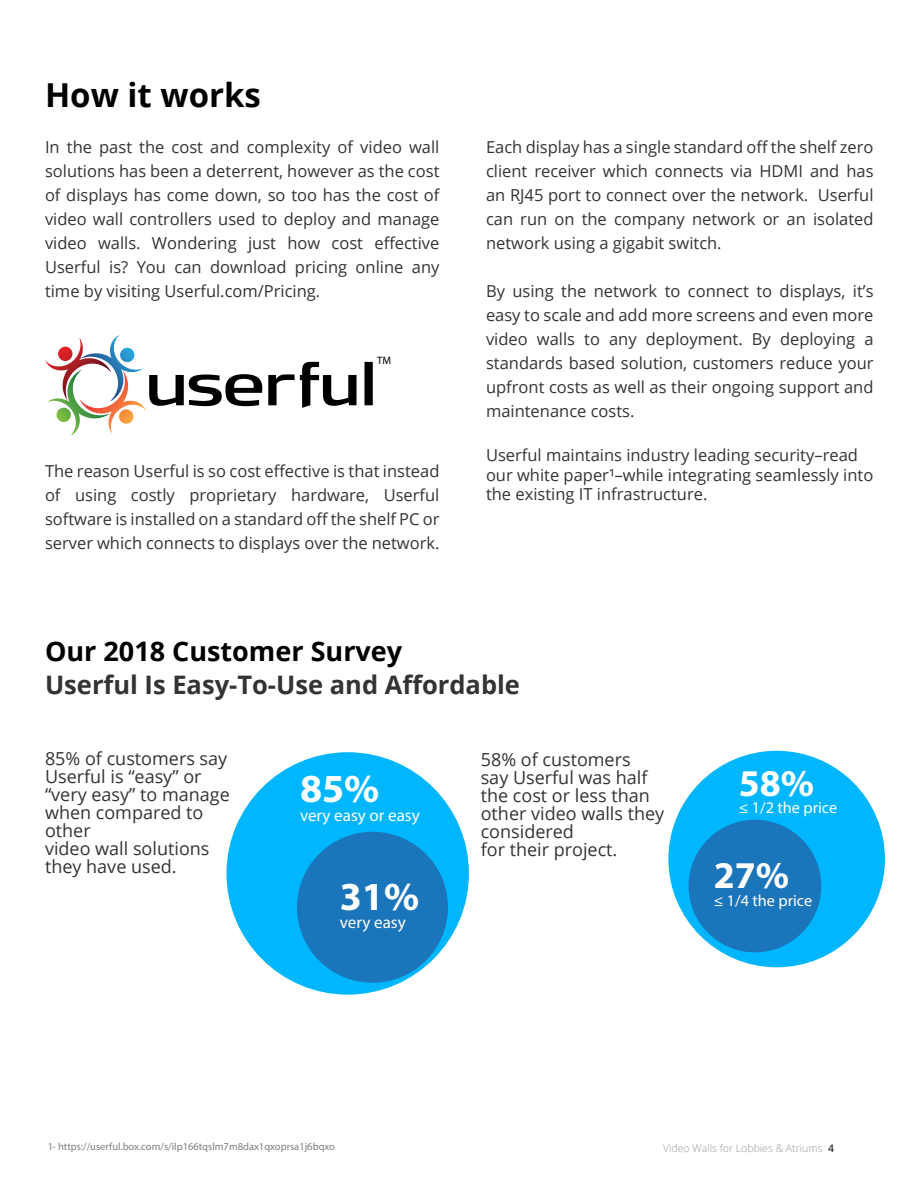
<style>
.page{position:relative;width:918px;height:1188px;background:#fff}
.page>*{position:absolute;margin:0;border:0;box-sizing:border-box;transform-origin:0 0}
.t1{font:700 39.9px "Myriad Pro";color:#fff}
.t2{font:700 37.95px "Myriad Pro";color:#fff}
.t3{font:700 33px "Open Sans";color:#000}
.t4{font:700 27px "Open Sans";color:#000}
.t5{font:700 25.5px "Open Sans";color:#333}
.t6{font:18px/18px "Open Sans";color:#333}
.t7{font:17.1px "Myriad Pro";color:#fff}
.t8{font:16.5px/24px "Open Sans";color:#333;text-align:justify}
.t9{font:16.2px "Myriad Pro";color:#fff}
.t10{font:10.8px "Myriad Pro";color:#000}
.t11{font:10.5px "Myriad Pro";color:#333}
.t12{font:300 10.5px "Open Sans";color:#999}
.s1{font-weight:600;color:#333}
</style>
<div class="page">
<svg style="left:268px;top:362px;width:89px;height:46px"></svg>
<svg style="left:365px;top:362px;width:8px;height:43px"></svg>
<svg style="left:45px;top:335px;width:217px;height:100px"></svg>
<svg style="left:119px;top:409px;width:14px;height:15px"></svg>
<div style="left:226px;top:752px;width:243px;height:243px;background:#00b7ff;border-radius:50%"></div>
<div style="left:297px;top:832px;width:151px;height:151px;background:#1b75bb;border-radius:50%"></div>
<div style="left:668px;top:751px;width:217px;height:216px;background:#00b7ff;border-radius:50%"></div>
<div style="left:689px;top:820px;width:132px;height:132px;background:#1b75bb;border-radius:50%"></div>
<h3 class="t3" style="left:45px;top:72px;width:217px">How it works</h3>
<p class="t8" style="left:45px;top:134px;width:396px">In the past the cost and complexity of video wall solutions has been a deterrent, however as the cost of displays has come down, so too has the cost of video wall controllers used to deploy and manage video walls. Wondering just how cost effective Userful is? You can download pricing online any time by visiting Userful.com/Pricing.</p>
<p class="t10" style="left:377px;top:354px;width:16px">TM</p>
<p class="t8" style="left:45px;top:458px;width:396px">The reason Userful is so cost effective is that instead of using costly proprietary hardware, Userful software is installed on a standard off the shelf PC or server which connects to displays over the network.</p>
<p class="t8" style="left:486px;top:134px;width:389px">Each display has a single standard off the shelf zero client receiver which connects via HDMI and has an RJ45 port to connect over the network. Userful can run on the company network or an isolated network using a gigabit switch.</p>
<p class="t8" style="left:486px;top:278px;width:389px">By using the network to connect to displays, it’s easy to scale and add more screens and even more video walls to any deployment. By deploying a standards based solution, customers reduce your upfront costs as well as their ongoing support and maintenance costs.</p>
<p class="t8" style="left:486px;top:444px;width:389px;line-height:19.8px;text-align:left">Userful maintains industry leading security–read our white paper¹–while integrating seamlessly into the existing IT infrastructure.</p>
<h3 class="t4" style="left:45px;top:632px;width:359px">Our 2018 Customer Survey</h3>
<h3 class="t5" style="left:45px;top:667px;width:477px">Userful Is Easy-To-Use and Affordable</h3>
<p class="t6" style="left:45px;top:749px;width:186px">85% of customers say<br>Userful is “easy” or “very easy” to manage when compared to other<br>video wall solutions they have used.</p>
<p class="t6" style="left:481px;top:750px;width:185px">58% of customers<br>say Userful was half the cost or less than other video walls they considered<br>for their project.</p>
<h1 class="t1" style="left:300px;top:763px;width:81px">85%</h1>
<p class="t7" style="left:300px;top:804px;width:121px">very easy or easy</p>
<h1 class="t1" style="left:340px;top:870px;width:81px">31%</h1>
<p class="t7" style="left:340px;top:912px;width:67px">very easy</p>
<h2 class="t2" style="left:739px;top:759px;width:77px">58%</h2>
<p class="t9" style="left:739px;top:797px;width:100px">≤ 1/2 the price</p>
<h2 class="t2" style="left:714px;top:851px;width:77px">27%</h2>
<p class="t9" style="left:714px;top:890px;width:100px">≤ 1/4 the price</p>
<p class="t11" style="left:47px;top:1140px;width:289px">1- https://userful.box.com/s/ilp166tqslm7m8dax1qxoprsa1j6bqxo</p>
<p class="t12" style="left:663px;top:1141px;width:172px">Video Walls for Lobbies &amp; Atriums <span class="s1">4</span></p>
</div>
